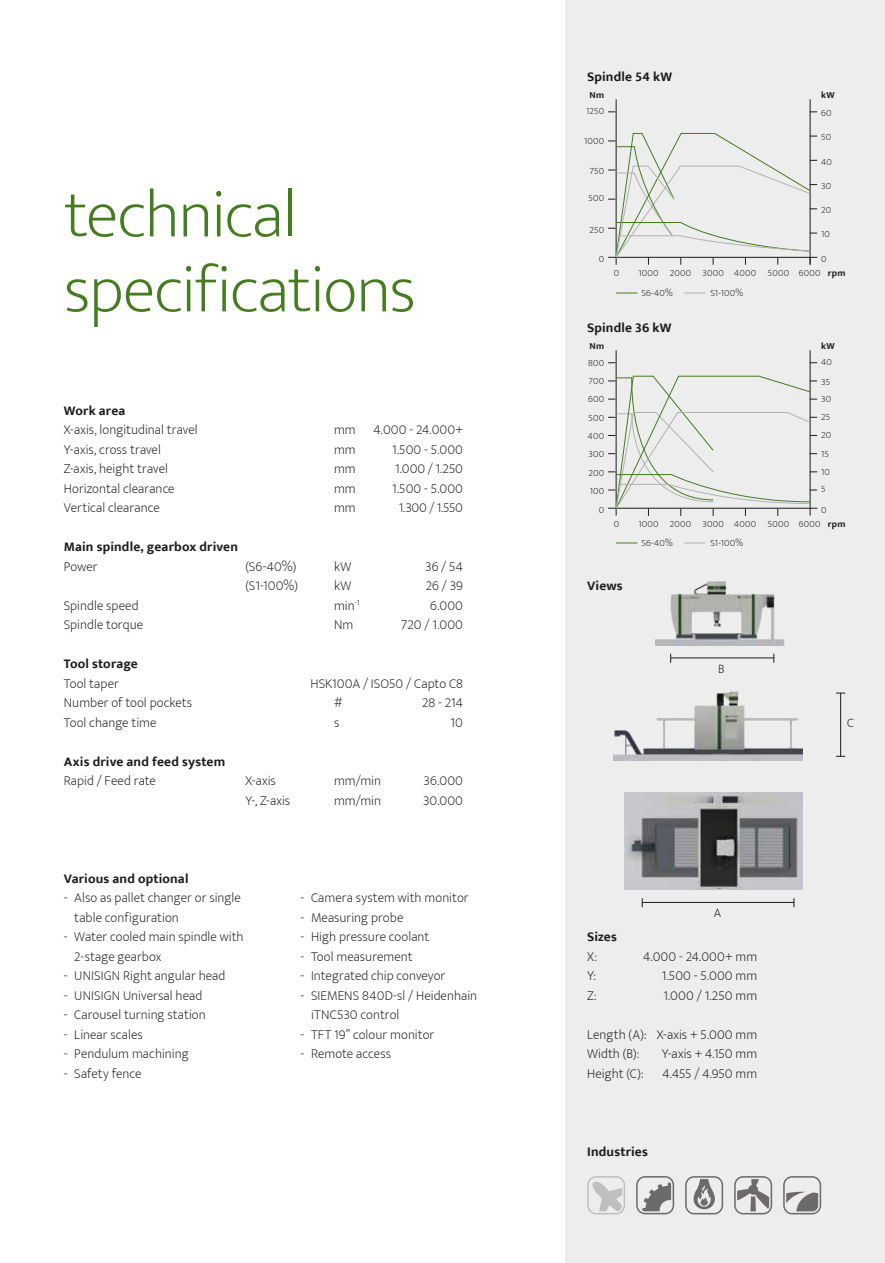
<style>
.page{position:relative;width:885px;height:1263px;background:#fff}
.page>*{position:absolute;margin:0;border:0;box-sizing:border-box;transform-origin:0 0}
.t1{font:200 67.5px/75px "Ek Mukta";letter-spacing:-.02em;color:#457c1f}
.t2{font:200 13.5px/19.5px "Ek Mukta";letter-spacing:.005em;color:#1d1d1b}
.t3{font:700 13.5px "Ek Mukta";letter-spacing:.01em;color:#1d1d1b}
.t4{font:200 12.9px "Ek Mukta";color:#1d1d1b}
.t5{font:200 9.45px "Ek Mukta";letter-spacing:.025em;color:#1d1d1b}
.t6{font:700 9.45px "Ek Mukta";letter-spacing:.03em;color:#1d1d1b}
.s1{font-weight:700}
</style>
<div class="page">
<div style="left:566px;top:0;width:318px;height:1263px;background:#ededed"></div>
<svg style="left:783px;top:1176px;width:38px;height:38px"></svg>
<svg style="left:587px;top:1176px;width:38px;height:38px"></svg>
<svg style="left:636px;top:1176px;width:38px;height:38px"></svg>
<svg style="left:734px;top:1176px;width:38px;height:38px"></svg>
<svg style="left:685px;top:1176px;width:38px;height:38px"></svg>
<hr style="left:670px;top:658px;width:104px;height:1px;background:#1d1d1b">
<img style="left:656px;top:581px;width:129px;height:65px">
<hr style="left:840px;top:693px;width:1px;height:63px;background:#1d1d1b">
<img style="left:613px;top:691px;width:189px;height:70px">
<img style="left:624px;top:792px;width:178px;height:97px">
<hr style="left:615px;top:99px;width:1px;height:166px;background:#1d1d1b">
<svg style="left:616px;top:293px;width:21px;height:1px"></svg>
<hr style="left:809px;top:99px;width:1px;height:166px;background:#1d1d1b">
<svg style="left:684px;top:293px;width:21px;height:1px"></svg>
<svg style="left:608px;top:133px;width:209px;height:132px"></svg>
<svg style="left:616px;top:543px;width:21px;height:1px"></svg>
<hr style="left:615px;top:350px;width:1px;height:166px;background:#1d1d1b">
<hr style="left:809px;top:350px;width:1px;height:166px;background:#1d1d1b">
<svg style="left:684px;top:543px;width:21px;height:1px"></svg>
<svg style="left:608px;top:375px;width:209px;height:141px"></svg>
<hr style="left:642px;top:902px;width:152px;height:1px;background:#1d1d1b">
<h1 class="t1" style="left:64px;top:178px;width:353px">technical specifications</h1>
<p class="t3" style="left:64px;top:402px;width:63px">Work area</p>
<p class="t2" style="left:64px;top:420px;width:135px">X-axis, longitudinal travel</p>
<p class="t2" style="left:334px;top:420px;width:23px">mm</p>
<p class="t2" style="left:373px;top:420px;width:91px">4.000 - 24.000+</p>
<p class="t2" style="left:64px;top:440px;width:99px">Y-axis, cross travel</p>
<p class="t2" style="left:334px;top:440px;width:23px">mm</p>
<p class="t2" style="left:392px;top:440px;width:72px">1.500 - 5.000</p>
<p class="t2" style="left:64px;top:459px;width:106px">Z-axis, height travel</p>
<p class="t2" style="left:334px;top:459px;width:23px">mm</p>
<p class="t2" style="left:395px;top:459px;width:69px">1.000 / 1.250</p>
<p class="t2" style="left:64px;top:479px;width:112px">Horizontal clearance</p>
<p class="t2" style="left:334px;top:479px;width:23px">mm</p>
<p class="t2" style="left:392px;top:479px;width:72px">1.500 - 5.000</p>
<p class="t2" style="left:64px;top:498px;width:97px">Vertical clearance</p>
<p class="t2" style="left:334px;top:498px;width:23px">mm</p>
<p class="t2" style="left:398px;top:498px;width:66px">1.300 / 1.550</p>
<p class="t3" style="left:64px;top:539px;width:176px">Main spindle, gearbox driven</p>
<p class="t2" style="left:64px;top:557px;width:35px">Power</p>
<p class="t2" style="left:245px;top:557px;width:52px">(S6-40%)</p>
<p class="t2" style="left:334px;top:557px;width:19px">kW</p>
<p class="t2" style="left:425px;top:557px;width:39px">36 / 54</p>
<p class="t2" style="left:245px;top:576px;width:54px">(S1-100%)</p>
<p class="t2" style="left:334px;top:576px;width:19px">kW</p>
<p class="t2" style="left:425px;top:576px;width:39px">26 / 39</p>
<p class="t2" style="left:64px;top:596px;width:76px">Spindle speed</p>
<p class="t2" style="left:334px;top:596px;width:27px">min<sup>-1</sup></p>
<p class="t2" style="left:430px;top:596px;width:34px">6.000</p>
<p class="t2" style="left:64px;top:615px;width:81px">Spindle torque</p>
<p class="t2" style="left:334px;top:615px;width:21px">Nm</p>
<p class="t2" style="left:401px;top:615px;width:64px">720 / 1.000</p>
<p class="t3" style="left:64px;top:656px;width:76px">Tool storage</p>
<p class="t2" style="left:64px;top:674px;width:57px">Tool taper</p>
<p class="t2" style="left:310px;top:674px;width:154px">HSK100A / ISO50 / Capto C8</p>
<p class="t2" style="left:64px;top:693px;width:130px">Number of tool pockets</p>
<p class="t2" style="left:334px;top:693px;width:10px">#</p>
<p class="t2" style="left:422px;top:693px;width:42px">28 - 214</p>
<p class="t2" style="left:64px;top:713px;width:94px">Tool change time</p>
<p class="t2" style="left:334px;top:713px;width:7px">s</p>
<p class="t2" style="left:450px;top:713px;width:14px">10</p>
<p class="t3" style="left:64px;top:753px;width:163px">Axis drive and feed system</p>
<p class="t2" style="left:64px;top:771px;width:94px">Rapid / Feed rate</p>
<p class="t2" style="left:245px;top:771px;width:32px">X-axis</p>
<p class="t2" style="left:334px;top:771px;width:49px">mm/min</p>
<p class="t2" style="left:423px;top:771px;width:41px">36.000</p>
<p class="t2" style="left:245px;top:791px;width:46px">Y-, Z-axis</p>
<p class="t2" style="left:334px;top:791px;width:49px">mm/min</p>
<p class="t2" style="left:423px;top:791px;width:42px">30.000</p>
<p class="t3" style="left:64px;top:870px;width:126px">Various and optional</p>
<p class="t2" style="left:74px;top:888px;width:168px;text-indent:-11px">- Also as pallet changer or single table configuration</p>
<p class="t2" style="left:74px;top:927px;width:171px;text-indent:-11px">- Water cooled main spindle with<br>2-stage gearbox</p>
<p class="t2" style="left:64px;top:966px;width:163px">- UNISIGN Right angular head</p>
<p class="t2" style="left:64px;top:986px;width:140px">- UNISIGN Universal head</p>
<p class="t2" style="left:64px;top:1005px;width:143px">- Carousel turning station</p>
<p class="t2" style="left:64px;top:1025px;width:81px">- Linear scales</p>
<p class="t2" style="left:64px;top:1044px;width:126px">- Pendulum machining</p>
<p class="t2" style="left:64px;top:1064px;width:79px">- Safety fence</p>
<p class="t2" style="left:300px;top:888px;width:170px">- Camera system with monitor</p>
<p class="t2" style="left:300px;top:908px;width:104px">- Measuring probe</p>
<p class="t2" style="left:300px;top:927px;width:130px">- High pressure coolant</p>
<p class="t2" style="left:300px;top:947px;width:114px">- Tool measurement</p>
<p class="t2" style="left:300px;top:966px;width:146px">- Integrated chip conveyor</p>
<p class="t2" style="left:311px;top:986px;width:168px;text-indent:-11px">- SIEMENS 840D-sl / Heidenhain iTNC530 control</p>
<p class="t2" style="left:300px;top:1025px;width:135px">- TFT 19” colour monitor</p>
<p class="t2" style="left:300px;top:1044px;width:92px">- Remote access</p>
<p class="t3" style="left:587px;top:69px;width:87px">Spindle 54 kW</p>
<p class="t6" style="left:589px;top:89px;width:16px">Nm</p>
<p class="t6" style="left:821px;top:89px;width:15px">kW</p>
<p class="t5" style="left:586px;top:104px;width:20px">1250</p>
<p class="t5" style="left:584px;top:133px;width:22px">1000</p>
<p class="t5" style="left:589px;top:164px;width:16px">750</p>
<p class="t5" style="left:588px;top:190px;width:17px">500</p>
<p class="t5" style="left:589px;top:222px;width:16px">250</p>
<p class="t5" style="left:821px;top:227px;width:10px">10</p>
<p class="t5" style="left:821px;top:105px;width:12px">60</p>
<p class="t5" style="left:821px;top:130px;width:11px">50</p>
<p class="t5" style="left:821px;top:154px;width:12px">40</p>
<p class="t5" style="left:821px;top:178px;width:12px">30</p>
<p class="t5" style="left:821px;top:203px;width:12px">20</p>
<p class="t5" style="left:598px;top:251px;width:7px">0</p>
<p class="t5" style="left:821px;top:251px;width:7px">0</p>
<p class="t5" style="left:613px;top:265px;width:7px">0</p>
<p class="t5" style="left:638px;top:265px;width:184px">1000 2000 3000 4000 5000 6000</p>
<p class="t5" style="left:641px;top:285px;width:33px">S6-40%</p>
<p class="t5" style="left:710px;top:285px;width:34px">S1-100%</p>
<p class="t6" style="left:827px;top:267px;width:19px">rpm</p>
<p class="t3" style="left:587px;top:319px;width:86px">Spindle 36 kW</p>
<p class="t6" style="left:589px;top:340px;width:16px">Nm</p>
<p class="t6" style="left:821px;top:340px;width:15px">kW</p>
<p class="t5" style="left:588px;top:355px;width:18px">800</p>
<p class="t5" style="left:821px;top:354px;width:12px">40</p>
<p class="t5" style="left:588px;top:373px;width:17px">700</p>
<p class="t5" style="left:821px;top:374px;width:11px">35</p>
<p class="t5" style="left:588px;top:392px;width:18px">600</p>
<p class="t5" style="left:821px;top:392px;width:12px">30</p>
<p class="t5" style="left:588px;top:410px;width:17px">500</p>
<p class="t5" style="left:821px;top:409px;width:11px">25</p>
<p class="t5" style="left:588px;top:428px;width:18px">400</p>
<p class="t5" style="left:821px;top:428px;width:12px">20</p>
<p class="t5" style="left:588px;top:447px;width:17px">300</p>
<p class="t5" style="left:821px;top:446px;width:9px">15</p>
<p class="t5" style="left:588px;top:465px;width:17px">200</p>
<p class="t5" style="left:821px;top:464px;width:10px">10</p>
<p class="t5" style="left:589px;top:483px;width:16px">100</p>
<p class="t5" style="left:821px;top:481px;width:6px">5</p>
<p class="t5" style="left:598px;top:502px;width:7px">0</p>
<p class="t5" style="left:821px;top:502px;width:7px">0</p>
<p class="t5" style="left:613px;top:516px;width:7px">0</p>
<p class="t5" style="left:638px;top:516px;width:209px">1000 2000 3000 4000 5000 6000 <span class="s1">rpm</span></p>
<p class="t3" style="left:587px;top:578px;width:37px">Views</p>
<p class="t5" style="left:641px;top:535px;width:33px">S6-40%</p>
<p class="t5" style="left:710px;top:535px;width:34px">S1-100%</p>
<p class="t4" style="left:718px;top:658px;width:8px">B</p>
<p class="t4" style="left:713px;top:903px;width:9px">A</p>
<p class="t3" style="left:587px;top:929px;width:31px">Sizes</p>
<p class="t2" style="left:587px;top:947px;width:11px">X:</p>
<p class="t2" style="left:643px;top:947px;width:115px">4.000 - 24.000+ mm</p>
<p class="t2" style="left:587px;top:966px;width:10px">Y:</p>
<p class="t2" style="left:661px;top:966px;width:97px">1.500 - 5.000 mm</p>
<p class="t2" style="left:587px;top:986px;width:11px">Z:</p>
<p class="t2" style="left:663px;top:986px;width:95px">1.000 / 1.250 mm</p>
<p class="t2" style="left:587px;top:1025px;width:172px">Length (A): X-axis + 5.000 mm<br>Width (B):</p>
<p class="t2" style="left:661px;top:1044px;width:97px">Y-axis + 4.150 mm</p>
<p class="t2" style="left:587px;top:1064px;width:58px">Height (C):</p>
<p class="t2" style="left:662px;top:1064px;width:96px">4.455 / 4.950 mm</p>
<p class="t3" style="left:587px;top:1143px;width:62px">Industries</p>
<p class="t4" style="left:847px;top:712px;width:8px">C</p>
</div>
